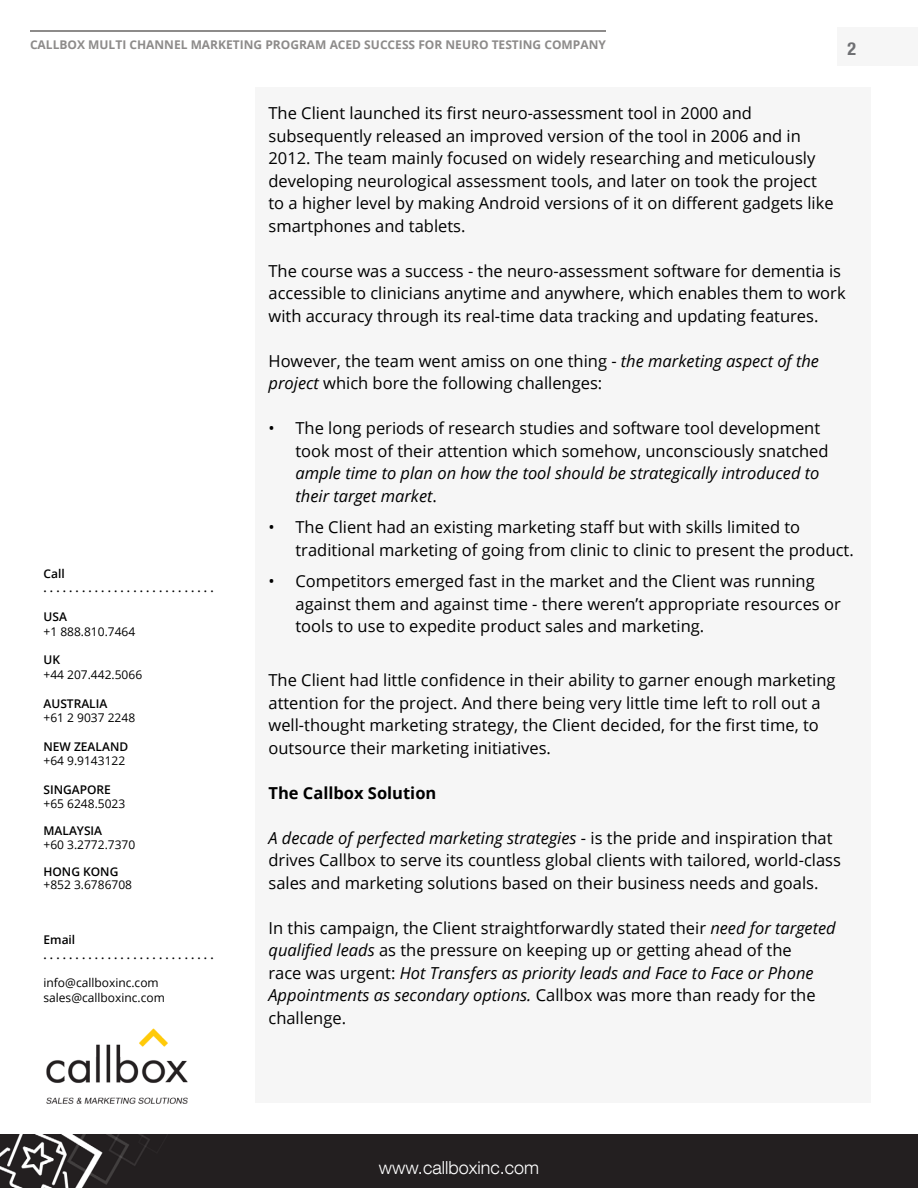
<style>
.page{position:relative;width:918px;height:1188px;background:#fff}
.page>*{position:absolute;margin:0;border:0;box-sizing:border-box;transform-origin:0 0}
.t1{font:300 18px "Helvetica Neue LT Com";color:#fff}
.t2{font:700 condensed 18px "Helvetica Neue LT Com";color:#6f7073}
.t3{font:16.5px/22.5px "Open Sans";color:#000}
.t4{font:italic 16.5px/22.5px "Open Sans";color:#000}
.t5{font:700 16.5px "Open Sans";color:#000}
.t6{font:12px/14.4px "Open Sans";color:#000}
.t7{font:600 12px/14.4px "Open Sans";color:#000}
.t8{font:700 12px "Open Sans";color:#8d8b8a}
.s1{font-style:italic}
.s2{font-style:normal}
</style>
<div class="page">
<div style="left:837px;top:27px;width:81px;height:39px;background:#f6f6f6"></div>
<div style="left:0;top:1135px;width:918px;height:53px;background:#231f20"></div>
<div style="left:255px;top:87px;width:616px;height:1015px;background:#f6f6f6"></div>
<hr style="left:30px;top:30px;width:576px;height:2px;background:#8d8b8a">
<img style="left:46px;top:1028px;width:142px;height:76px">
<p class="t8" style="left:30px;top:36px;width:578px">CALLBOX MULTI CHANNEL MARKETING PROGRAM ACED SUCCESS FOR N EURO TESTING COMPANY</p>
<p class="t2" style="left:848px;top:38px;width:10px">2</p>
<p class="t7" style="left:44px;top:566px;width:172px">Call<br>. . . . . . . . . . . . . . . . . . . . . . . . . . .</p>
<p class="t7" style="left:44px;top:609px;width:25px">USA</p>
<p class="t6" style="left:44px;top:624px;width:93px">+1 888.810.7464</p>
<p class="t7" style="left:44px;top:653px;width:18px">UK</p>
<p class="t6" style="left:44px;top:667px;width:100px">+44 207.442.5066</p>
<p class="t7" style="left:44px;top:696px;width:65px">AUSTRALIA</p>
<p class="t6" style="left:44px;top:710px;width:93px">+61 2 9037 2248</p>
<p class="t7" style="left:44px;top:739px;width:86px">NEW ZEALAND</p>
<p class="t6" style="left:44px;top:753px;width:83px">+64 9.9143122</p>
<p class="t7" style="left:44px;top:782px;width:69px">SINGAPORE</p>
<p class="t6" style="left:44px;top:797px;width:83px">+65 6248.5023</p>
<p class="t7" style="left:44px;top:824px;width:60px">MALAYSIA</p>
<p class="t6" style="left:44px;top:837px;width:93px">+60 3.2772.7370</p>
<p class="t7" style="left:44px;top:864px;width:76px">HONG KONG</p>
<p class="t6" style="left:44px;top:878px;width:90px">+852 3.6786708</p>
<p class="t7" style="left:44px;top:932px;width:172px">Email<br>. . . . . . . . . . . . . . . . . . . . . . . . . . .</p>
<p class="t6" style="left:44px;top:976px;width:123px">info@callboxinc.com sales@callboxinc.com</p>
<p class="t3" style="left:268px;top:101px;width:567px">The Client launched its first neuro-assessment tool in 2000 and subsequently released an improved version of the tool in 2006 and in 2012. The team mainly focused on widely researching and meticulously developing neurological assessment tools, and later on took the project to a higher level by making Android versions of it on different gadgets like smartphones and tablets.</p>
<p class="t3" style="left:268px;top:259px;width:579px">The course was a success - the neuro-assessment software for dementia is accessible to clinicians anytime and anywhere, which enables them to work with accuracy through its real-time data tracking and updating features.</p>
<p class="t3" style="left:268px;top:349px;width:552px">However, the team went amiss on one thing - <span class="s1">the marketing aspect of the project</span> which bore the following challenges:</p>
<p class="t3" style="left:295px;top:416px;width:535px;text-indent:-27px">• The long periods of research studies and software tool development took most of their attention which somehow, unconsciously snatched</p>
<p class="t4" style="left:295px;top:461px;width:525px">ample time to plan on how the tool should be strategically introduced to their target market<span class="s2">.</span></p>
<p class="t3" style="left:295px;top:516px;width:560px;text-indent:-27px">• The Client had an existing marketing staff but with skills limited to traditional marketing of going from clinic to clinic to present the product.</p>
<p class="t3" style="left:295px;top:570px;width:547px;text-indent:-27px">• Competitors emerged fast in the market and the Client was running against them and against time - there weren’t appropriate resources or tools to use to expedite product sales and marketing.</p>
<p class="t3" style="left:268px;top:669px;width:569px">The Client had little confidence in their ability to garner enough marketing attention for the project. And there being very little time left to roll out a well-thought marketing strategy, the Client decided, for the first time, to outsource their marketing initiatives.</p>
<p class="t5" style="left:268px;top:781px;width:169px">THE CALLBOX SOLUTION</p>
<p class="t3" style="left:268px;top:826px;width:574px"><span class="s1">A decade of perfected marketing strategies</span> - is the pride and inspiration that drives Callbox to serve its countless global clients with tailored, world-class sales and marketing solutions based on their business needs and goals.</p>
<p class="t3" style="left:268px;top:916px;width:569px">In this campaign, the Client straightforwardly stated their <span class="s1">need for targeted qualified leads</span> as the pressure on keeping up or getting ahead of the<br>race was urgent: <span class="s1">Hot Transfers as priority leads and Face to Face or Phone Appointments as secondary options.</span> Callbox was more than ready for the challenge.</p>
<p class="t1" style="left:379px;top:1156px;width:162px">www.callboxinc.com</p>
</div>
